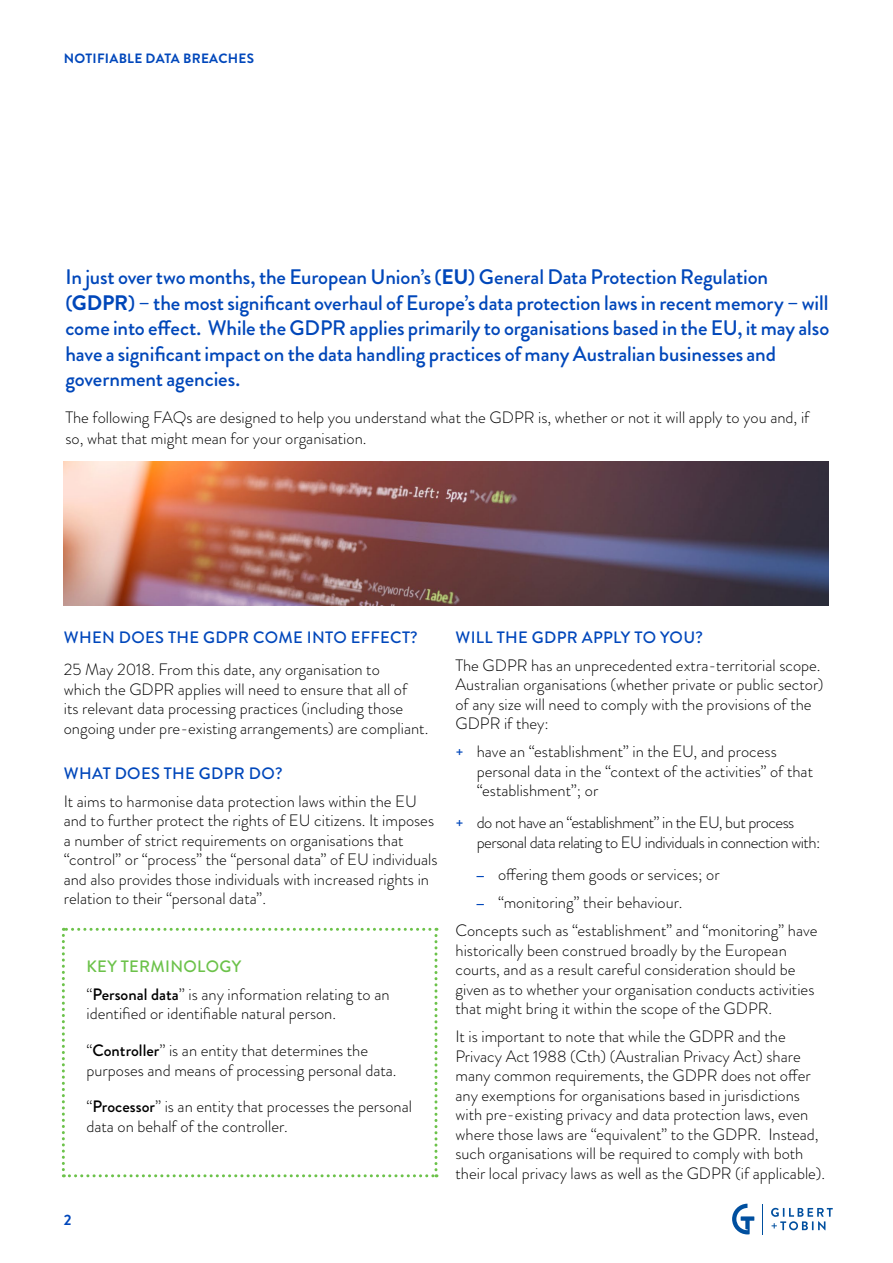
<style>
.page{position:relative;width:893px;height:1263px;background:#fff}
.page>*{position:absolute;margin:0;border:0;box-sizing:border-box;transform-origin:0 0}
.t1{font:500 21px/25.5px "Brandon Grotesque";letter-spacing:-.005em;color:#0047ba}
.t2{font:300 16.5px/19.5px "Brandon Grotesque";color:#000}
.t3{font:300 16.5px/19.5px "Brandon Grotesque";letter-spacing:-.03em;color:#000}
.t4{font:500 16.5px "Brandon Grotesque";letter-spacing:.02em;color:#0047bb}
.t5{font:700 15px "Brandon Grotesque";color:#0047bb}
.t6{font:700 13.5px "Brandon Grotesque";letter-spacing:.02em;color:#0047bb}
.s1{font-weight:700}
.s2{font-weight:500;color:#6cc24a}
.s3{font-weight:500}
.s4{font-weight:500;font-size:14.25px;color:#0047bb}
.s5{font-family:"Gill Sans";font-weight:400;font-size:14.25px;color:#0047bb}
</style>
<div class="page">
<svg style="left:771px;top:1208px;width:62px;height:22px"></svg>
<svg style="left:732px;top:1204px;width:22px;height:30px"></svg>
<hr style="left:763px;top:1204px;width:1px;height:30px;background:#004f9f">
<svg style="left:62px;top:928px;width:375px;height:249px"></svg>
<img style="left:64px;top:461px;width:765px;height:145px">
<p class="t6" style="left:64px;top:49px;width:192px">NOTIFIABLE DATA BREACHES</p>
<p class="t1" style="left:65px;top:264px;width:765px">In just over two months, the European Union’s (<span class="s1">EU</span>) General Data Protection Regulation (<span class="s1">GDPR</span>) – the most significant overhaul of Europe’s data protection laws in recent memory – will come into effect. While the GDPR applies primarily to organisations based in the EU, it may also have a significant impact on the data handling practices of many Australian businesses and government agencies.</p>
<p class="t2" style="left:65px;top:406px;width:745px;line-height:21.6px">The following FAQs are designed to help you understand what the GDPR is, whether or not it will apply to you and, if so, what that might mean for your organisation.</p>
<p class="t4" style="left:64px;top:626px;width:355px">WHEN DOES THE GDPR COME INTO EFFECT?</p>
<p class="t2" style="left:64px;top:660px;width:366px">25 May 2018. From this date, any organisation to<br>which the GDPR applies will need to ensure that all of<br>its relevant data processing practices (including those ongoing under pre-existing arrangements) are compliant.</p>
<p class="t4" style="left:64px;top:762px;width:220px">WHAT DOES THE GDPR DO?</p>
<p class="t2" style="left:64px;top:791px;width:375px">It aims to harmonise data protection laws within the EU and to further protect the rights of EU citizens. It imposes a number of strict requirements on organisations that “control” or “process” the “personal data” of EU individuals and also provides those individuals with increased rights in relation to their “personal data”.</p>
<p class="t2" style="left:86px;top:952px;width:305px;line-height:28px"><span class="s2">KEY TERMINOLOGY<br></span>“<span class="s3">Personal data</span>” is any information relating to an</p>
<p class="t2" style="left:86px;top:1004px;width:251px">identified or identifiable natural person.</p>
<p class="t2" style="left:86px;top:1041px;width:312px">“<span class="s3">Controller</span>” is an entity that determines the purposes and means of processing personal data.</p>
<p class="t2" style="left:86px;top:1097px;width:327px">“<span class="s3">Processor</span>” is an entity that processes the personal data on behalf of the controller.</p>
<p class="t5" style="left:64px;top:1209px;width:9px">2</p>
<p class="t4" style="left:456px;top:625px;width:249px">WILL THE GDPR APPLY TO YOU?</p>
<p class="t2" style="left:455px;top:655px;width:369px">The GDPR has an unprecedented extra-territorial scope.<br>Australian organisations (whether private or public sector) of any size will need to comply with the provisions of the GDPR if they:</p>
<p class="t2" style="left:477px;top:742px;width:338px;text-indent:-21px"><span class="s4">+</span> have an “establishment” in the EU, and process personal data in the “context of the activities” of that “establishment”; or</p>
<p class="t3" style="left:477px;top:813px;width:345px;text-indent:-21px"><span class="s4">+</span> do not have an “establishment” in the EU, but process personal data relating to EU individuals in connection with:</p>
<p class="t2" style="left:477px;top:865px;width:244px"><span class="s5">–</span> offering them goods or services; or</p>
<p class="t2" style="left:455px;top:888px;width:363px;line-height:28px;text-indent:21px"><span class="s5">–</span> “monitoring” their behaviour.<br>Concepts such as “establishment” and “monitoring” have</p>
<p class="t2" style="left:455px;top:940px;width:360px">historically been construed broadly by the European courts, and as a result careful consideration should be given as to whether your organisation conducts activities that might bring it within the scope of the GDPR.</p>
<p class="t2" style="left:455px;top:1027px;width:371px">It is important to note that while the GDPR and the Privacy Act 1988 (Cth) (Australian Privacy Act) share many common requirements, the GDPR does not offer any exemptions for organisations based in jurisdictions with pre-existing privacy and data protection laws, even where those laws are “equivalent” to the GDPR. Instead, such organisations will be required to comply with both their local privacy laws as well as the GDPR (if applicable).</p>
</div>
